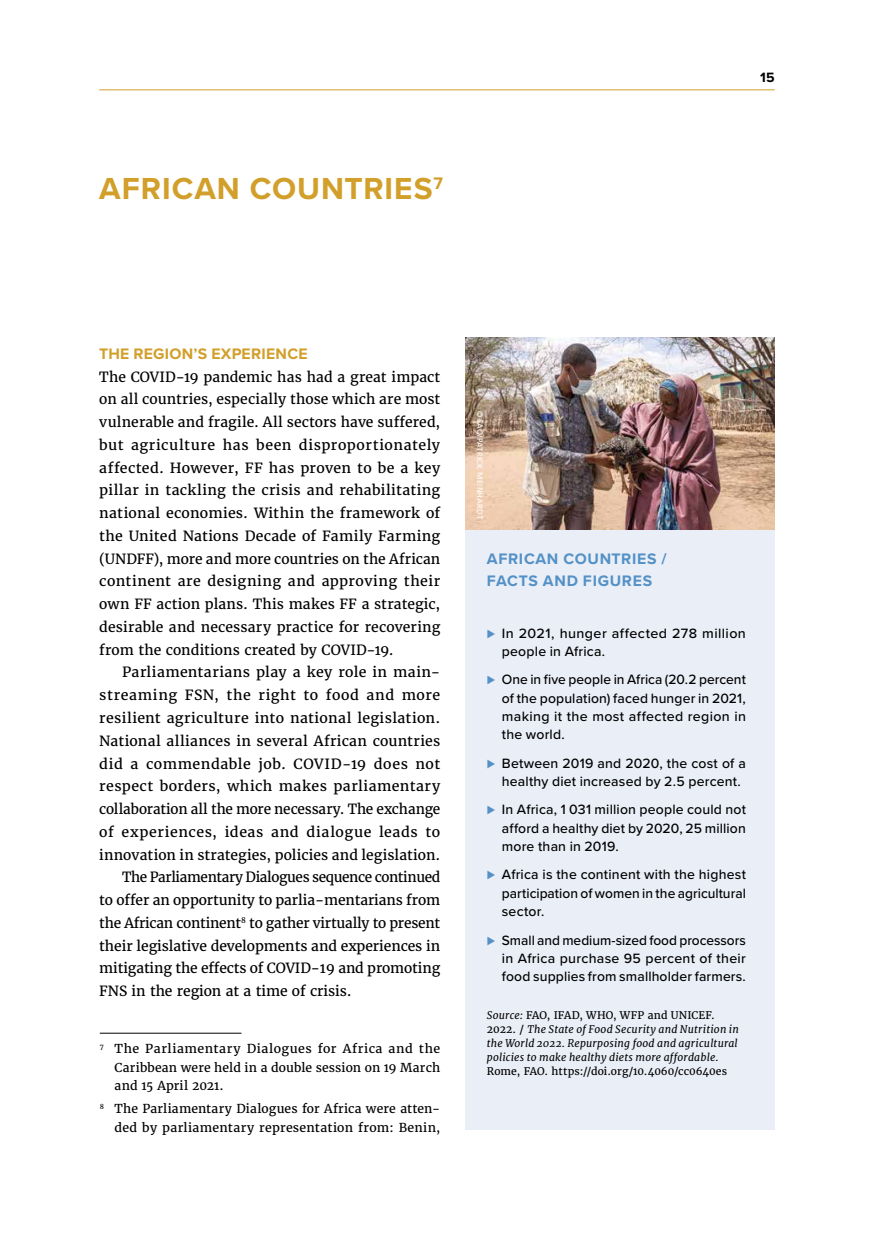
<style>
.page{position:relative;width:874px;height:1241px;background:#fff}
.page>*{position:absolute;margin:0;border:0;box-sizing:border-box;transform-origin:0 0}
.t1{font:700 31.5px "Proxima Nova";letter-spacing:.03em;color:#d19f2a}
.t2{font:700 15.75px/22.8px "Proxima Nova";letter-spacing:.045em;color:#5391c6}
.t3{font:700 15.75px "Proxima Nova";letter-spacing:.015em;color:#d19f2a}
.t4{font:14px/22.8px "Merriweather";color:#000;text-align:justify}
.t5{font:500 14px/18.4px "Proxima Nova";letter-spacing:.015em;color:#000;text-align:justify}
.t6{font:14px "Merriweather";letter-spacing:.04em;color:#000}
.t7{font:14px "Merriweather";letter-spacing:.02em;color:#000}
.t8{font:14px "Merriweather";letter-spacing:-.03em;color:#000}
.t9{font:14px "Merriweather";letter-spacing:.03em;color:#000}
.t10{font:14px "Merriweather";letter-spacing:.025em;color:#000}
.t11{font:14px "Merriweather";letter-spacing:.035em;color:#000}
.t12{font:700 14px "Proxima Nova";color:#000}
.t13{font:12.25px/18.4px "Merriweather";letter-spacing:.01em;color:#000;text-align:justify}
.t14{font:italic 10.5px/14px "Merriweather";letter-spacing:.015em;color:#000}
.t15{font:10.5px "Merriweather";letter-spacing:.005em;color:#000}
.t16{font:7.88px "Frutiger LT Std";letter-spacing:.025em;color:#fff}
.s1{font-family:"Proxima Nova Extrabld";font-weight:400;color:#5391c6}
.s2{font-style:normal}
</style>
<div class="page">
<hr style="left:99px;top:89px;width:675px;height:1px;background:#d19f2a">
<hr style="left:100px;top:1032px;width:141px;height:1px;background:#000">
<div style="left:465px;top:492px;width:309px;height:637px;background:#eaeef7"></div>
<img style="left:465px;top:337px;width:309px;height:192px">
<h1 class="t1" style="left:99px;top:165px;width:345px">AFRICAN COUNTRIES<sup>7</sup></h1>
<p class="t12" style="left:759px;top:67px;width:16px">15</p>
<p class="t3" style="left:99px;top:342px;width:210px">THE REGION’S EXPERIENCE</p>
<p class="t4" style="left:99px;top:365px;width:342px">The COVID-19 pandemic has had a great impact on all countries, especially those which are most vulnerable and fragile. All sectors have suffered, but agriculture has been disproportionately affected. However, FF has proven to be a key pillar in tackling the crisis and rehabilitating national economies. Within the framework of the United Nations Decade of Family Farming (UNDFF), more and more countries on the African continent are designing and approving their own FF action plans. This makes FF a strategic, desirable and necessary practice for recovering from the conditions created by COVID-19.</p>
<p class="t10" style="left:122px;top:663px;width:319px">Parliamentarians play a key role in main-</p>
<p class="t6" style="left:99px;top:686px;width:342px">streaming FSN, the right to food and more</p>
<p class="t7" style="left:99px;top:709px;width:342px">resilient agriculture into national legislation.</p>
<p class="t4" style="left:99px;top:729px;width:342px">National alliances in several African countries</p>
<p class="t11" style="left:99px;top:754px;width:342px">did a commendable job. COVID-19 does not</p>
<p class="t9" style="left:99px;top:777px;width:342px">respect borders, which makes parliamentary</p>
<p class="t4" style="left:99px;top:797px;width:342px">collaboration all the more necessary. The exchange</p>
<p class="t6" style="left:99px;top:823px;width:342px">of experiences, ideas and dialogue leads to</p>
<p class="t4" style="left:99px;top:843px;width:342px">innovation in strategies, policies and legislation.</p>
<p class="t8" style="left:122px;top:868px;width:319px">The Parliamentary Dialogues sequence continued</p>
<p class="t4" style="left:99px;top:888px;width:342px">to offer an opportunity to parlia-mentarians from</p>
<p class="t4" style="left:99px;top:911px;width:342px">the African continent<sup>8</sup> to gather virtually to present</p>
<p class="t4" style="left:99px;top:934px;width:342px">their legislative developments and experiences in</p>
<p class="t4" style="left:99px;top:956px;width:342px">mitigating the effects of COVID-19 and promoting</p>
<p class="t4" style="left:99px;top:979px;width:254px">FNS in the region at a time of crisis.</p>
<p class="t13" style="left:115px;top:1039px;width:327px;text-indent:-15px"><sup>7</sup> The Parliamentary Dialogues for Africa and the Caribbean were held in a double session on 19 March and 15 April 2021.</p>
<p class="t13" style="left:100px;top:1099px;width:342px;text-align:right"><sup>8</sup> The Parliamentary Dialogues for Africa were atten&shy;ded by parliamentary representation from: Benin,</p>
<p class="t16" style="left:484px;top:410px;width:110px;rotate:90deg">© FAO/PATRICK MEINHARDT</p>
<p class="t2" style="left:486px;top:546px;width:181px">AFRICAN COUNTRIES /<br>FACTS AND FIGURES</p>
<p class="t5" style="left:501px;top:623px;width:245px;text-indent:-15px"><span class="s1">⊲</span> In 2021, hunger affected 278 million people in Africa.</p>
<p class="t5" style="left:501px;top:669px;width:245px;text-indent:-15px"><span class="s1">⊲</span> One in five people in Africa (20.2 percent of the population) faced hunger in 2021, making it the most affected region in the world.</p>
<p class="t5" style="left:501px;top:753px;width:245px;text-indent:-15px"><span class="s1">⊲</span> Between 2019 and 2020, the cost of a healthy diet increased by 2.5 percent.</p>
<p class="t5" style="left:501px;top:799px;width:245px;text-indent:-15px"><span class="s1">⊲</span> In Africa, 1 031 million people could not afford a healthy diet by 2020, 25 million more than in 2019.</p>
<p class="t5" style="left:501px;top:865px;width:245px;text-indent:-15px"><span class="s1">⊲</span> Africa is the continent with the highest participation of women in the agricultural sector.</p>
<p class="t5" style="left:501px;top:930px;width:245px;text-indent:-15px"><span class="s1">⊲</span> Small and medium-sized food processors in Africa purchase 95 percent of their food supplies from smallholder farmers.</p>
<p class="t14" style="left:486px;top:1008px;width:253px">Source: <span class="s2">FAO, IFAD, WHO, WFP and UNICEF.<br>2022. /</span> The State of Food Security and Nutrition in the World 2022. Repurposing food and agricultural policies to make healthy diets more affordable.</p>
<p class="t15" style="left:486px;top:1064px;width:241px">Rome, FAO. https://doi.org/10.4060/cc0640es</p>
</div>
